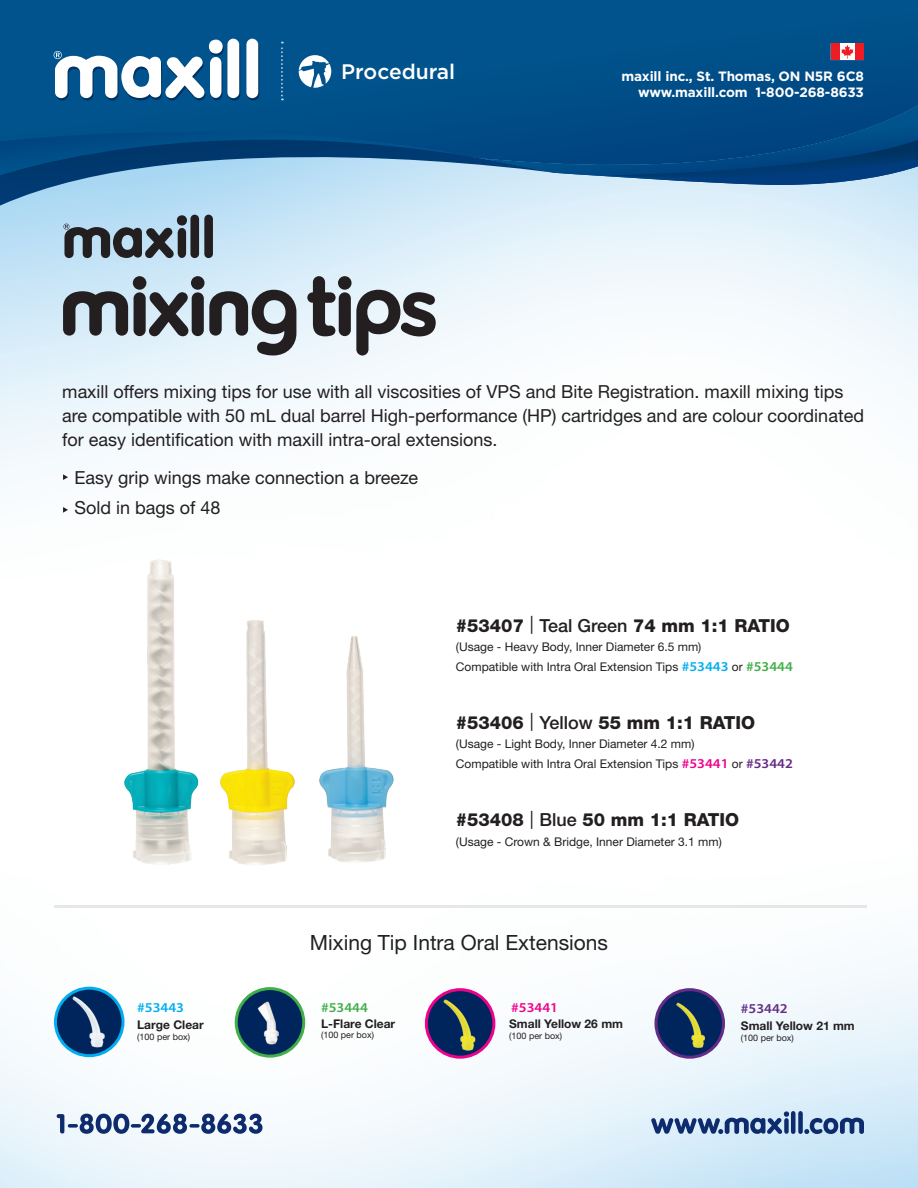
<style>
.page{position:relative;width:918px;height:1188px;background:#fff}
.page>*{position:absolute;margin:0;border:0;box-sizing:border-box;transform-origin:0 0}
.t1{font:21px "Helvetica Neue LT Std";color:#231f20}
.t2{font:500 21px "Gotham";color:#fff}
.t3{font:18px/24px "Helvetica Neue LT Std";color:#231f20}
.t4{font:800 18px "Helvetica Neue LT Std";color:#231f20}
.t5{font:600 13.65px "Myriad Pro";color:#ed028c;scale:1.08 1}
.t6{font:600 13.65px "Myriad Pro";color:#642b87;scale:1.08 1}
.t7{font:600 13.65px "Myriad Pro";color:#00aeef;scale:1.08 1}
.t8{font:600 13.65px "Myriad Pro";color:#40ae49;scale:1.08 1}
.t9{font:700 13.5px/16.2px "Gotham";letter-spacing:-.01em;color:#fff;text-align:right}
.t10{font:12px/19.5px "Helvetica Neue LT Std";color:#231f20}
.t11{font:700 12px "Helvetica Neue LT Std";color:#231f20}
.t12{font:9px "Helvetica Neue LT Std";color:#231f20}
.s1{font-weight:400}
.s2{font-weight:500}
.s3{font-family:"Myriad Pro";font-weight:600;font-size:13.65px;color:#00aeef}
.s4{font-family:"Myriad Pro";font-weight:600;font-size:13.65px;color:#40ae49}
.s5{font-family:"Myriad Pro";font-weight:600;font-size:13.65px;color:#ed028c}
.s6{font-family:"Myriad Pro";font-weight:600;font-size:13.65px;color:#642b87}
</style>
<div class="page">
<img style="left:0;top:905px;width:918px;height:283px">
<hr style="left:54px;top:905px;width:812px;height:2px;background:#e6e7e9">
<div style="left:0;top:0;width:918px;height:39px;background:#00538c"></div>
<svg style="left:0;top:185px;width:554px;height:21px;background:#b5d8ef"></svg>
<svg style="left:0;top:39px;width:918px;height:146px;background:#1e6195"></svg>
<div style="left:831px;top:43px;width:8px;height:17px;background:#ee1d23"></div>
<div style="left:856px;top:43px;width:8px;height:17px;background:#ee1d23"></div>
<svg style="left:63px;top:474px;width:5px;height:6px"></svg>
<svg style="left:63px;top:507px;width:5px;height:6px"></svg>
<svg style="left:426px;top:990px;width:68px;height:67px"></svg>
<img style="left:439px;top:997px;width:47px;height:56px">
<div style="left:425px;top:988px;width:70px;height:71px;border:3px solid #ed028c;border-radius:50%"></div>
<svg style="left:656px;top:990px;width:68px;height:67px"></svg>
<img style="left:666px;top:995px;width:47px;height:56px">
<div style="left:654px;top:988px;width:71px;height:71px;border:3px solid #642b87;border-radius:50%"></div>
<svg style="left:55px;top:988px;width:68px;height:68px"></svg>
<img style="left:73px;top:994px;width:40px;height:56px">
<div style="left:54px;top:987px;width:71px;height:70px;border:3px solid #00aeef;border-radius:50%"></div>
<div style="left:236px;top:989px;width:68px;height:67px;background:#00255d;border-radius:50%"></div>
<img style="left:247px;top:992px;width:32px;height:64px">
<div style="left:235px;top:987px;width:70px;height:71px;border:3px solid #40ae49;border-radius:50%"></div>
<div style="left:798px;top:1111px;width:5px;height:23px;background:#0d2b6d;border-radius:2px"></div>
<hr style="left:791px;top:1111px;width:4px;height:23px;background:#0d2b6d;border-radius:2px">
<svg style="left:651px;top:1111px;width:138px;height:23px;background:#879ec0"></svg>
<svg style="left:804px;top:1118px;width:60px;height:16px"></svg>
<svg style="left:57px;top:1114px;width:206px;height:20px"></svg>
<svg style="left:63px;top:215px;width:150px;height:45px;background:#758693"></svg>
<svg style="left:307px;top:276px;width:129px;height:79px"></svg>
<svg style="left:63px;top:276px;width:233px;height:79px;background:#959fa7"></svg>
<img style="left:319px;top:636px;width:75px;height:227px">
<img style="left:124px;top:559px;width:75px;height:306px">
<img style="left:220px;top:620px;width:75px;height:245px">
<p class="t2" style="left:341px;top:59px;width:116px">Procedural</p>
<p class="t9" style="left:621px;top:68px;width:244px">maxill inc., St. Thomas, ON N5R 6C8 www.maxill.com 1-800-268-8633</p>
<p class="t3" style="left:62px;top:380px;width:803px">maxill offers mixing tips for use with all viscosities of VPS and Bite Registration. maxill mixing tips are compatible with 50 mL dual barrel High-performance (HP) cartridges and are colour coordinated for easy identification with maxill intra-oral extensions.</p>
<p class="t3" style="left:75px;top:462px;width:345px;line-height:30.8px">Easy grip wings make connection a breeze<br>Sold in bags of 48</p>
<p class="t4" style="left:456px;top:615px;width:335px">#53407 <span class="s1">|</span> <span class="s2">Teal Green</span> 74 mm 1:1 RATIO</p>
<p class="t10" style="left:456px;top:637px;width:339px">(Usage - Heavy Body, Inner Diameter 6.5 mm)<br>Compatible with Intra Oral Extension Tips <span class="s3">#53443</span> or <span class="s4">#53444</span></p>
<p class="t4" style="left:456px;top:712px;width:301px">#53406 <span class="s1">|</span> <span class="s2">Yellow</span> 55 mm 1:1 RATIO</p>
<p class="t10" style="left:456px;top:734px;width:339px">(Usage - Light Body, Inner Diameter 4.2 mm)<br>Compatible with Intra Oral Extension Tips <span class="s5">#53441</span> or <span class="s6">#53442</span></p>
<p class="t4" style="left:456px;top:809px;width:285px">#53408 <span class="s1">|</span> <span class="s2">Blue</span> 50 mm 1:1 RATIO</p>
<p class="t10" style="left:456px;top:832px;width:267px">(Usage - Crown &amp; Bridge, Inner Diameter 3.1 mm)</p>
<p class="t7" style="left:137px;top:999px;width:45px">#53443</p>
<p class="t11" style="left:137px;top:1017px;width:68px">Large Clear</p>
<p class="t12" style="left:137px;top:1031px;width:55px">(100 per box)</p>
<p class="t1" style="left:310px;top:930px;width:300px">Mixing Tip Intra Oral Extensions</p>
<p class="t8" style="left:321px;top:999px;width:45px">#53444</p>
<p class="t11" style="left:321px;top:1016px;width:76px">L-Flare Clear</p>
<p class="t12" style="left:321px;top:1030px;width:55px">(100 per box)</p>
<p class="t5" style="left:511px;top:999px;width:45px">#53441</p>
<p class="t6" style="left:741px;top:1000px;width:45px">#53442</p>
<p class="t11" style="left:509px;top:1017px;width:115px">Small Yellow 26 mm</p>
<p class="t12" style="left:509px;top:1031px;width:55px">(100 per box)</p>
<p class="t11" style="left:741px;top:1018px;width:115px">Small Yellow 21 mm</p>
<p class="t12" style="left:741px;top:1032px;width:55px">(100 per box)</p>
</div>
